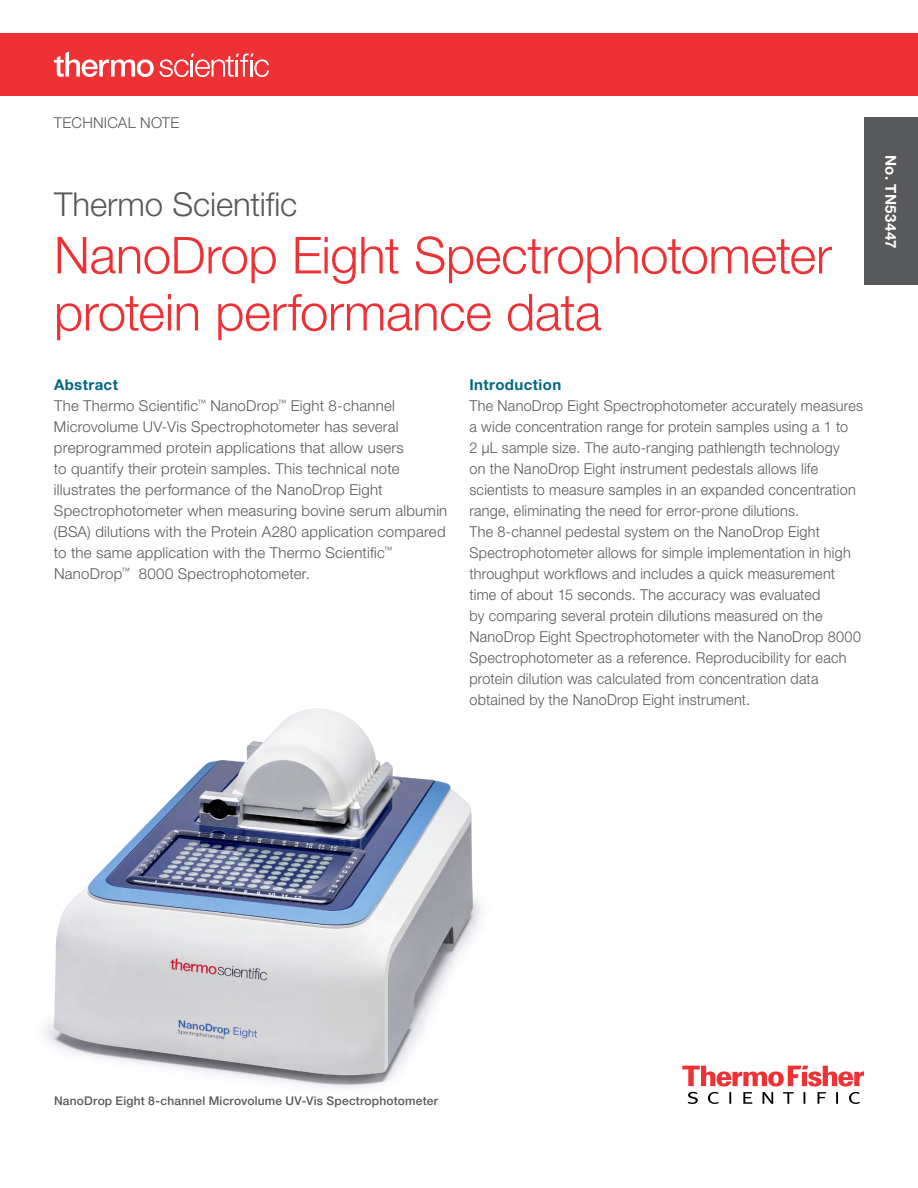
<style>
.page{position:relative;width:918px;height:1188px;background:#fff}
.page>*{position:absolute;margin:0;border:0;box-sizing:border-box;transform-origin:0 0}
.t1{font:300 51px/57px "Helvetica Neue LTW1 G";letter-spacing:-.01em;color:#ee3134}
.t2{font:300 33px "Helvetica Neue LTW1 G";letter-spacing:-.005em;color:#58595b}
.t3{font:300 15px/21px "Helvetica Neue LTW1 G";letter-spacing:.015em;color:#58595b;scale:.96 1}
.t4{font:300 15px/21px "Helvetica Neue LTW1 G";letter-spacing:.015em;color:#58595b}
.t5{font:700 15px "Helvetica Neue LTW1 G";letter-spacing:.025em;color:#006880}
.t6{font:700 15px "Helvetica Neue LTW1 G";letter-spacing:.03em;color:#fff}
.t7{font:500 12px "Helvetica Neue LTW1 G";letter-spacing:.02em;color:#58595b}
.s1{font-weight:700;color:#006880}
</style>
<div class="page">
<div style="left:864px;top:117px;width:54px;height:168px;background:#58595b"></div>
<img style="left:44px;top:708px;width:437px;height:380px">
<div style="left:0;top:33px;width:918px;height:63px;background:#ee3134"></div>
<svg style="left:54px;top:51px;width:215px;height:26px"></svg>
<svg style="left:682px;top:1066px;width:182px;height:38px"></svg>
<p class="t4" style="left:54px;top:112px;width:127px">TECHNICAL NOTE</p>
<h2 class="t2" style="left:54px;top:185px;width:245px">Thermo Scientific</h2>
<h1 class="t1" style="left:54px;top:227px;width:780px">NanoDrop Eight Spectrophotometer protein performance data</h1>
<p class="t4" style="left:54px;top:374px;width:395px"><span class="s1">Abstract<br></span>The Thermo Scientific<sup>™</sup> NanoDrop<sup>™</sup> Eight 8-channel Microvolume UV-Vis Spectrophotometer has several preprogrammed protein applications that allow users<br>to quantify their protein samples. This technical note illustrates the performance of the NanoDrop Eight Spectrophotometer when measuring bovine serum albumin (BSA) dilutions with the Protein A280 application compared to the same application with the Thermo Scientific<sup>™ </sup>NanoDrop<sup>™</sup> 8000 Spectrophotometer.</p>
<p class="t5" style="left:470px;top:375px;width:93px">Introduction</p>
<p class="t3" style="left:470px;top:395px;width:412px">The NanoDrop Eight Spectrophotometer accurately measures a wide concentration range for protein samples using a 1 to<br>2 μL sample size. The auto-ranging pathlength technology<br>on the NanoDrop Eight instrument pedestals allows life scientists to measure samples in an expanded concentration range, eliminating the need for error-prone dilutions.<br>The 8-channel pedestal system on the NanoDrop Eight Spectrophotometer allows for simple implementation in high throughput workflows and includes a quick measurement time of about 15 seconds. The accuracy was evaluated<br>by comparing several protein dilutions measured on the NanoDrop Eight Spectrophotometer with the NanoDrop 8000<br>Spectrophotometer as a reference. Reproducibility for each protein dilution was calculated from concentration data obtained by the NanoDrop Eight instrument.</p>
<p class="t6" style="left:900px;top:155px;width:95px;rotate:90deg">No. TN53447</p>
<p class="t7" style="left:54px;top:1094px;width:385px">NanoDrop Eight 8-channel Microvolume UV-Vis Spectrophotometer</p>
</div>
